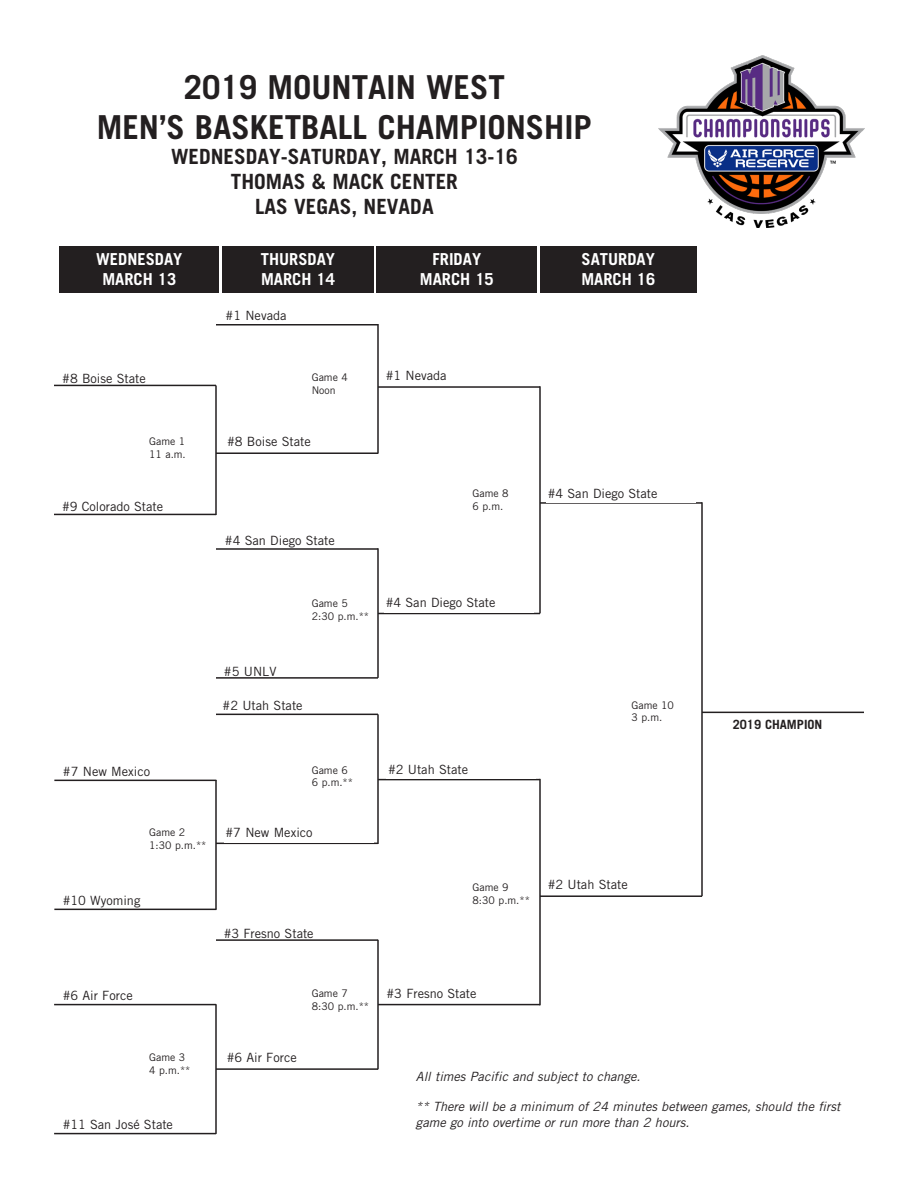
<style>
.page{position:relative;width:918px;height:1188px;background:#fff}
.page>*{position:absolute;margin:0;border:0;box-sizing:border-box;transform-origin:0 0}
.t1{font:700 33px "Trade Gothic LT Std";color:#231f20}
.t2{font:700 21px "Trade Gothic LT Std";color:#231f20}
.t3{font:700 16.5px "Trade Gothic LT Std";color:#fff}
.t4{font:12.75px "Trade Gothic LT Std";color:#231f20}
.t5{font:italic 12.75px/15.3px "Trade Gothic LT Std";color:#231f20}
.t6{font:700 12.75px "Trade Gothic LT Std";color:#231f20}
.t7{font:10.5px "Trade Gothic LT Std";color:#231f20}
</style>
<div class="page">
<hr style="left:378px;top:779px;width:162px;height:1px;background:#231f20">
<hr style="left:378px;top:1004px;width:162px;height:1px;background:#231f20">
<hr style="left:539px;top:779px;width:2px;height:226px;background:#231f20">
<hr style="left:540px;top:895px;width:162px;height:2px;background:#231f20">
<hr style="left:540px;top:502px;width:162px;height:2px;background:#231f20">
<hr style="left:701px;top:502px;width:2px;height:394px;background:#231f20">
<hr style="left:702px;top:712px;width:162px;height:1px;background:#231f20">
<div style="left:222px;top:246px;width:152px;height:46px;background:#231f20"></div>
<div style="left:377px;top:246px;width:160px;height:46px;background:#231f20"></div>
<div style="left:540px;top:246px;width:157px;height:46px;background:#231f20"></div>
<img style="left:659px;top:56px;width:205px;height:171px">
<svg style="left:61px;top:384px;width:149px;height:3px"></svg>
<div style="left:60px;top:246px;width:159px;height:46px;background:#231f20"></div>
<hr style="left:54px;top:780px;width:162px;height:1px;background:#231f20">
<hr style="left:54px;top:909px;width:162px;height:1px;background:#231f20">
<hr style="left:215px;top:780px;width:2px;height:130px;background:#231f20">
<hr style="left:54px;top:385px;width:162px;height:1px;background:#231f20">
<hr style="left:54px;top:514px;width:162px;height:1px;background:#231f20">
<hr style="left:215px;top:385px;width:2px;height:130px;background:#231f20">
<hr style="left:54px;top:1004px;width:162px;height:1px;background:#231f20">
<hr style="left:54px;top:1133px;width:162px;height:1px;background:#231f20">
<hr style="left:215px;top:1004px;width:2px;height:130px;background:#231f20">
<hr style="left:378px;top:386px;width:162px;height:2px;background:#231f20">
<hr style="left:378px;top:613px;width:162px;height:1px;background:#231f20">
<hr style="left:539px;top:386px;width:2px;height:227px;background:#231f20">
<hr style="left:216px;top:324px;width:162px;height:2px;background:#231f20">
<hr style="left:216px;top:452px;width:162px;height:2px;background:#231f20">
<hr style="left:377px;top:324px;width:2px;height:130px;background:#231f20">
<hr style="left:216px;top:548px;width:162px;height:2px;background:#231f20">
<hr style="left:216px;top:677px;width:162px;height:2px;background:#231f20">
<hr style="left:377px;top:548px;width:2px;height:130px;background:#231f20">
<hr style="left:216px;top:714px;width:162px;height:1px;background:#231f20">
<hr style="left:216px;top:843px;width:162px;height:1px;background:#231f20">
<hr style="left:377px;top:714px;width:2px;height:130px;background:#231f20">
<hr style="left:216px;top:939px;width:162px;height:2px;background:#231f20">
<hr style="left:216px;top:1068px;width:162px;height:2px;background:#231f20">
<hr style="left:377px;top:940px;width:2px;height:129px;background:#231f20">
<div style="left:546px;top:487px;width:150px;height:16px;background:#fff"></div>
<p class="t1" style="left:184px;top:67px;width:322px">2019 MOUNTAIN WEST</p>
<p class="t1" style="left:97px;top:106px;width:497px">MEN’S BASKETBALL CHAMPIONSHIP</p>
<p class="t2" style="left:171px;top:143px;width:348px">WEDNESDAY-SATURDAY, MARCH 13-16</p>
<p class="t2" style="left:231px;top:169px;width:229px">THOMAS &amp; MACK CENTER</p>
<p class="t2" style="left:255px;top:194px;width:180px">LAS VEGAS, NEVADA</p>
<p class="t3" style="left:96px;top:249px;width:88px">WEDNESDAY</p>
<p class="t3" style="left:102px;top:269px;width:75px">MARCH 13</p>
<p class="t3" style="left:261px;top:249px;width:76px">THURSDAY</p>
<p class="t3" style="left:261px;top:269px;width:75px">MARCH 14</p>
<p class="t4" style="left:226px;top:308px;width:62px">#1 Nevada</p>
<p class="t3" style="left:433px;top:249px;width:50px">FRIDAY</p>
<p class="t3" style="left:420px;top:269px;width:75px">MARCH 15</p>
<p class="t3" style="left:582px;top:249px;width:75px">SATURDAY</p>
<p class="t3" style="left:581px;top:269px;width:75px">MARCH 16</p>
<p class="t4" style="left:62px;top:371px;width:85px">#8 Boise State</p>
<p class="t7" style="left:149px;top:435px;width:38px">Game 1</p>
<p class="t7" style="left:149px;top:448px;width:38px">11 a.m.</p>
<p class="t4" style="left:62px;top:498px;width:102px">#9 Colorado State</p>
<p class="t7" style="left:312px;top:371px;width:38px">Game 4</p>
<p class="t7" style="left:312px;top:384px;width:25px">Noon</p>
<p class="t4" style="left:227px;top:433px;width:85px">#8 Boise State</p>
<p class="t4" style="left:225px;top:533px;width:111px">#4 San Diego State</p>
<p class="t4" style="left:386px;top:368px;width:62px">#1 Nevada</p>
<p class="t7" style="left:473px;top:487px;width:38px">Game 8</p>
<p class="t7" style="left:473px;top:500px;width:32px">6 p.m.</p>
<p class="t4" style="left:548px;top:485px;width:111px">#4 San Diego State</p>
<p class="t7" style="left:312px;top:597px;width:38px">Game 5</p>
<p class="t7" style="left:312px;top:610px;width:59px">2:30 p.m.**</p>
<p class="t4" style="left:224px;top:663px;width:54px">#5 UNLV</p>
<p class="t4" style="left:223px;top:698px;width:82px">#2 Utah State</p>
<p class="t4" style="left:386px;top:595px;width:111px">#4 San Diego State</p>
<p class="t4" style="left:63px;top:764px;width:89px">#7 New Mexico</p>
<p class="t7" style="left:149px;top:826px;width:38px">Game 2</p>
<p class="t7" style="left:149px;top:839px;width:59px">1:30 p.m.**</p>
<p class="t4" style="left:63px;top:893px;width:79px">#10 Wyoming</p>
<p class="t7" style="left:312px;top:764px;width:38px">Game 6</p>
<p class="t7" style="left:312px;top:776px;width:43px">6 p.m.**</p>
<p class="t4" style="left:225px;top:825px;width:89px">#7 New Mexico</p>
<p class="t4" style="left:224px;top:925px;width:92px">#3 Fresno State</p>
<p class="t4" style="left:388px;top:761px;width:82px">#2 Utah State</p>
<p class="t7" style="left:473px;top:881px;width:38px">Game 9</p>
<p class="t7" style="left:473px;top:894px;width:59px">8:30 p.m.**</p>
<p class="t7" style="left:631px;top:699px;width:44px">Game 10</p>
<p class="t7" style="left:631px;top:711px;width:32px">3 p.m.</p>
<p class="t4" style="left:548px;top:877px;width:82px">#2 Utah State</p>
<p class="t6" style="left:733px;top:716px;width:91px">2019 CHAMPION</p>
<p class="t4" style="left:63px;top:988px;width:71px">#6 Air Force</p>
<p class="t7" style="left:149px;top:1051px;width:38px">Game 3</p>
<p class="t7" style="left:149px;top:1064px;width:43px">4 p.m.**</p>
<p class="t4" style="left:63px;top:1116px;width:112px">#11 San José State</p>
<p class="t7" style="left:312px;top:987px;width:38px">Game 7</p>
<p class="t7" style="left:312px;top:1000px;width:59px">8:30 p.m.**</p>
<p class="t4" style="left:227px;top:1049px;width:71px">#6 Air Force</p>
<p class="t4" style="left:387px;top:985px;width:92px">#3 Fresno State</p>
<p class="t5" style="left:416px;top:1069px;width:226px">All times Pacific and subject to change.</p>
<p class="t5" style="left:416px;top:1099px;width:426px">** There will be a minimum of 24 minutes between games, should the first game go into overtime or run more than 2 hours.</p>
</div>
